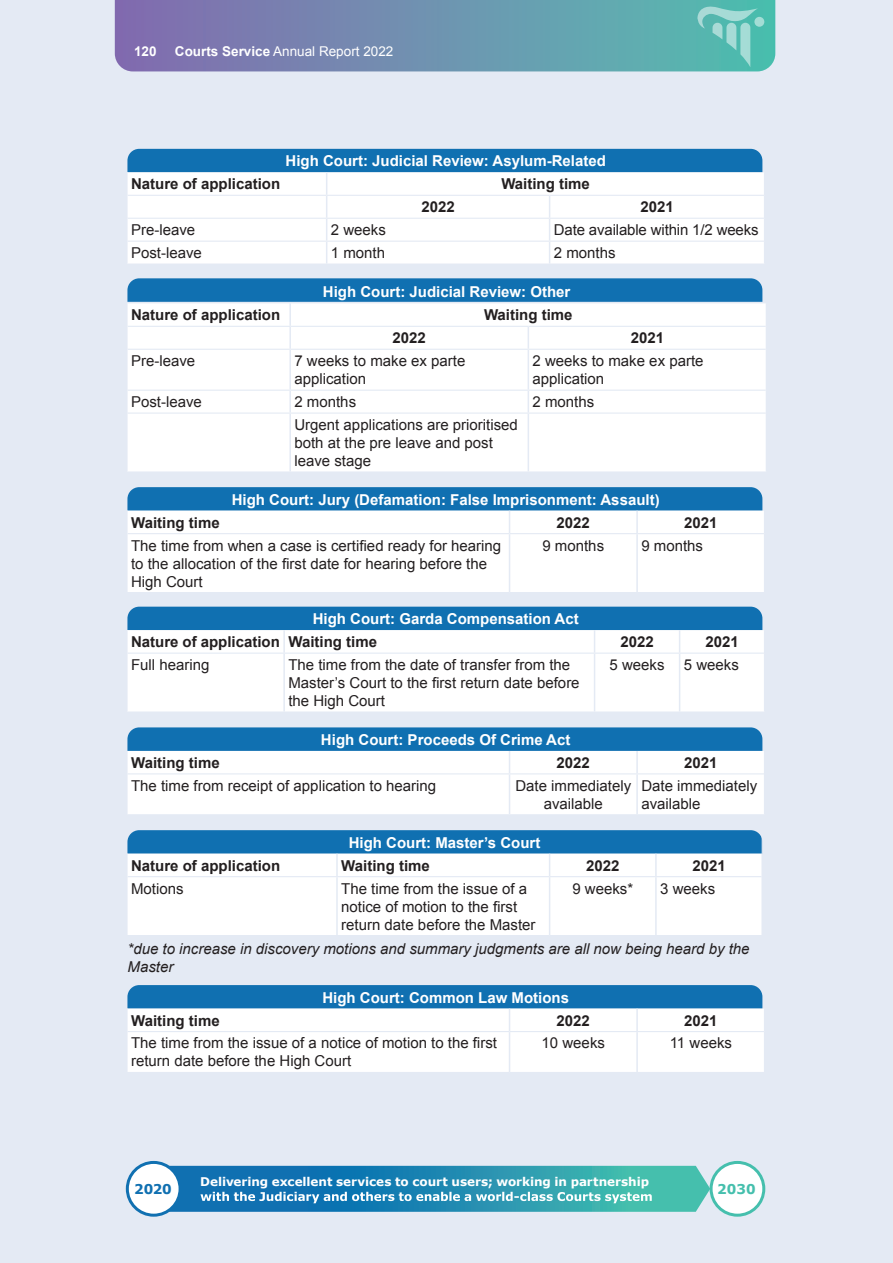
<style>
.page{position:relative;width:893px;height:1263px;background:#e4eaf4}
.page>*{position:absolute;margin:0;border:0;box-sizing:border-box;transform-origin:0 0}
.t1{font:15px/18px "Arial";color:#231f20}
.t2{font:700 15px "Arial";color:#fff}
.t3{font:700 15px "Arial";color:#231f20}
.t4{font:italic 15px/18px "Arial";color:#231f20}
.t5{font:13.5px "Arial";color:#fff}
.t6{font:700 13.5px "Verdana";color:#1070b1}
.t7{font:700 13.5px "Verdana";color:#45bfad}
.t8{font:700 13.5px "Arial";color:#fff}
.t9{font:700 12px "Verdana";letter-spacing:-.005em;color:#fff}
.s1{font-weight:700}
</style>
<div class="page">
<svg style="left:115px;top:0;width:660px;height:71px;background:#6e91b0"></svg>
<svg style="left:167px;top:1166px;width:543px;height:46px;background:#3598b6"></svg>
<div style="left:127px;top:1162px;width:53px;height:53px;background:#fff;border-radius:50%"></div>
<div style="left:126px;top:1161px;width:56px;height:56px;border:3px solid #1070b1;border-radius:50%"></div>
<div style="left:711px;top:1162px;width:53px;height:53px;background:#fff;border-radius:50%"></div>
<div style="left:710px;top:1161px;width:55px;height:56px;border:3px solid #45bfad;border-radius:50%"></div>
<div style="left:754px;top:17px;width:10px;height:10px;background:#a3ddd5;border-radius:50%"></div>
<svg style="left:697px;top:5px;width:61px;height:62px;background:#6cc3ba"></svg>
<svg style="left:127px;top:149px;width:637px;height:114px;background:#cde1ee"></svg>
<hr style="left:128px;top:218px;width:199px;height:1px;background:#e4eaf4">
<hr style="left:327px;top:218px;width:223px;height:1px;background:#e4eaf4">
<hr style="left:550px;top:218px;width:214px;height:1px;background:#e4eaf4">
<hr style="left:128px;top:241px;width:199px;height:1px;background:#e4eaf4">
<hr style="left:327px;top:241px;width:223px;height:1px;background:#e4eaf4">
<hr style="left:550px;top:241px;width:214px;height:1px;background:#e4eaf4">
<div style="left:128px;top:534px;width:636px;height:58px;background:#fff"></div>
<svg style="left:127px;top:487px;width:637px;height:46px;background:#86b6d7"></svg>
<hr style="left:509px;top:534px;width:1px;height:58px;background:#e4eaf4">
<hr style="left:636px;top:534px;width:2px;height:58px;background:#e4eaf4">
<div style="left:128px;top:654px;width:636px;height:57px;background:#fff"></div>
<svg style="left:127px;top:607px;width:637px;height:45px;background:#85b6d7"></svg>
<hr style="left:283px;top:654px;width:2px;height:57px;background:#e4eaf4">
<hr style="left:594px;top:654px;width:1px;height:57px;background:#e4eaf4">
<hr style="left:679px;top:654px;width:1px;height:57px;background:#e4eaf4">
<div style="left:128px;top:877px;width:633px;height:58px;background:#fff"></div>
<svg style="left:127px;top:830px;width:636px;height:46px;background:#85b6d7"></svg>
<hr style="left:655px;top:854px;width:2px;height:22px;background:#e4eaf4">
<hr style="left:761px;top:854px;width:2px;height:23px;background:#e4eaf4">
<hr style="left:336px;top:877px;width:2px;height:58px;background:#e4eaf4">
<hr style="left:549px;top:877px;width:1px;height:58px;background:#e4eaf4">
<hr style="left:655px;top:877px;width:2px;height:58px;background:#e4eaf4">
<svg style="left:127px;top:727px;width:637px;height:87px;background:#bed8e9"></svg>
<hr style="left:126px;top:774px;width:2px;height:40px;background:#e4eaf4">
<hr style="left:128px;top:773px;width:381px;height:1px;background:#e4eaf4">
<hr style="left:509px;top:773px;width:128px;height:1px;background:#e4eaf4">
<hr style="left:637px;top:773px;width:127px;height:1px;background:#e4eaf4">
<hr style="left:509px;top:774px;width:1px;height:40px;background:#e4eaf4">
<hr style="left:636px;top:774px;width:2px;height:40px;background:#e4eaf4">
<svg style="left:127px;top:985px;width:637px;height:87px;background:#bed8e9"></svg>
<hr style="left:126px;top:1031px;width:2px;height:41px;background:#e4eaf4">
<hr style="left:128px;top:1031px;width:381px;height:1px;background:#e4eaf4">
<hr style="left:509px;top:1031px;width:128px;height:1px;background:#e4eaf4">
<hr style="left:637px;top:1031px;width:127px;height:1px;background:#e4eaf4">
<hr style="left:509px;top:1032px;width:1px;height:40px;background:#e4eaf4">
<hr style="left:636px;top:1032px;width:2px;height:40px;background:#e4eaf4">
<div style="left:128px;top:350px;width:638px;height:121px;background:#fff"></div>
<svg style="left:127px;top:278px;width:639px;height:71px;background:#afcfe4"></svg>
<hr style="left:289px;top:350px;width:2px;height:40px;background:#e4eaf4">
<hr style="left:528px;top:350px;width:1px;height:40px;background:#e4eaf4">
<hr style="left:289px;top:391px;width:2px;height:21px;background:#e4eaf4">
<svg style="left:528px;top:391px;width:1px;height:21px"></svg>
<hr style="left:128px;top:390px;width:162px;height:1px;background:#e4eaf4">
<hr style="left:290px;top:390px;width:238px;height:1px;background:#e4eaf4">
<hr style="left:528px;top:390px;width:238px;height:1px;background:#e4eaf4">
<hr style="left:128px;top:412px;width:162px;height:2px;background:#e4eaf4">
<hr style="left:290px;top:412px;width:238px;height:2px;background:#e4eaf4">
<hr style="left:528px;top:412px;width:238px;height:2px;background:#e4eaf4">
<hr style="left:289px;top:414px;width:2px;height:57px;background:#e4eaf4">
<hr style="left:528px;top:414px;width:1px;height:57px;background:#e4eaf4">
<p class="t8" style="left:134px;top:43px;width:24px">120</p>
<p class="t5" style="left:175px;top:43px;width:220px"><span class="s1">Courts Service</span> Annual Report 2022</p>
<p class="t2" style="left:286px;top:151px;width:322px">High Court: Judicial Review: Asylum-Related</p>
<p class="t3" style="left:131px;top:174px;width:151px">Nature of application</p>
<p class="t3" style="left:501px;top:174px;width:90px">Waiting time</p>
<p class="t3" style="left:421px;top:197px;width:35px">2022</p>
<p class="t3" style="left:640px;top:197px;width:35px">2021</p>
<p class="t1" style="left:131px;top:221px;width:66px">Pre-leave</p>
<p class="t1" style="left:331px;top:221px;width:57px">2 weeks</p>
<p class="t1" style="left:554px;top:221px;width:206px">Date available within 1/2 weeks</p>
<p class="t1" style="left:131px;top:244px;width:72px">Post-leave</p>
<p class="t1" style="left:331px;top:244px;width:56px">1 month</p>
<p class="t1" style="left:554px;top:244px;width:63px">2 months</p>
<p class="t2" style="left:323px;top:282px;width:249px">High Court: Judicial Review: Other</p>
<p class="t3" style="left:131px;top:305px;width:151px">Nature of application</p>
<p class="t3" style="left:484px;top:305px;width:90px">Waiting time</p>
<p class="t3" style="left:393px;top:328px;width:35px">2022</p>
<p class="t3" style="left:631px;top:328px;width:35px">2021</p>
<p class="t1" style="left:131px;top:352px;width:66px">Pre-leave</p>
<p class="t1" style="left:294px;top:352px;width:172px">7 weeks to make ex parte application</p>
<p class="t1" style="left:533px;top:352px;width:172px">2 weeks to make ex parte application</p>
<p class="t1" style="left:131px;top:393px;width:72px">Post-leave</p>
<p class="t1" style="left:294px;top:393px;width:63px">2 months</p>
<p class="t1" style="left:533px;top:393px;width:63px">2 months</p>
<p class="t1" style="left:294px;top:416px;width:225px">Urgent applications are prioritised both at the pre leave and post leave stage</p>
<p class="t2" style="left:232px;top:490px;width:429px">High Court: Jury (Defamation: False Imprisonment: Assault)</p>
<p class="t3" style="left:131px;top:512px;width:90px">Waiting time</p>
<p class="t3" style="left:557px;top:512px;width:35px">2022</p>
<p class="t3" style="left:684px;top:512px;width:35px">2021</p>
<p class="t1" style="left:131px;top:536px;width:372px">The time from when a case is certified ready for hearing to the allocation of the first date for hearing before the<br>High Court</p>
<p class="t1" style="left:542px;top:536px;width:63px">9 months</p>
<p class="t1" style="left:641px;top:536px;width:63px">9 months</p>
<p class="t2" style="left:313px;top:609px;width:268px">High Court: Garda Compensation Act</p>
<p class="t3" style="left:131px;top:632px;width:247px">Nature of application Waiting time</p>
<p class="t3" style="left:620px;top:632px;width:35px">2022</p>
<p class="t3" style="left:705px;top:632px;width:35px">2021</p>
<p class="t1" style="left:131px;top:656px;width:80px">Full hearing</p>
<p class="t1" style="left:288px;top:656px;width:293px">The time from the date of transfer from the<br>Master’s Court to the first return date before the High Court</p>
<p class="t1" style="left:610px;top:656px;width:57px">5 weeks</p>
<p class="t1" style="left:684px;top:656px;width:57px">5 weeks</p>
<p class="t2" style="left:321px;top:730px;width:251px">High Court: Proceeds Of Crime Act</p>
<p class="t3" style="left:131px;top:753px;width:90px">Waiting time</p>
<p class="t3" style="left:557px;top:753px;width:35px">2022</p>
<p class="t3" style="left:684px;top:753px;width:35px">2021</p>
<p class="t1" style="left:131px;top:777px;width:307px">The time from receipt of application to hearing</p>
<p class="t1" style="left:515px;top:777px;width:117px;text-align:center">Date immediately available</p>
<p class="t1" style="left:641px;top:777px;width:117px">Date immediately available</p>
<p class="t2" style="left:349px;top:832px;width:193px">High Court: Master’s Court</p>
<p class="t3" style="left:131px;top:855px;width:151px">Nature of application</p>
<p class="t3" style="left:341px;top:855px;width:90px">Waiting time</p>
<p class="t3" style="left:586px;top:855px;width:35px">2022</p>
<p class="t3" style="left:692px;top:855px;width:35px">2021</p>
<p class="t1" style="left:131px;top:879px;width:54px">Motions</p>
<p class="t1" style="left:341px;top:879px;width:196px">The time from the issue of a notice of motion to the first return date before the Master</p>
<p class="t1" style="left:572px;top:879px;width:62px">9 weeks*</p>
<p class="t1" style="left:660px;top:879px;width:57px">3 weeks</p>
<p class="t4" style="left:128px;top:940px;width:623px">*due to increase in discovery motions and summary judgments are all now being heard by the<br>Master</p>
<p class="t2" style="left:322px;top:987px;width:248px">High Court: Common Law Motions</p>
<p class="t3" style="left:131px;top:1010px;width:90px">Waiting time</p>
<p class="t3" style="left:557px;top:1010px;width:35px">2022</p>
<p class="t3" style="left:684px;top:1010px;width:35px">2021</p>
<p class="t1" style="left:131px;top:1034px;width:368px">The time from the issue of a notice of motion to the first return date before the High Court</p>
<p class="t1" style="left:542px;top:1034px;width:65px">10 weeks</p>
<p class="t1" style="left:670px;top:1034px;width:64px">11 weeks</p>
<p class="t9" style="left:200px;top:1174px;width:450px">Delivering excellent services to court users; working in partnership</p>
<p class="t6" style="left:134px;top:1180px;width:39px">2020</p>
<p class="t7" style="left:717px;top:1180px;width:40px">2030</p>
</div>
